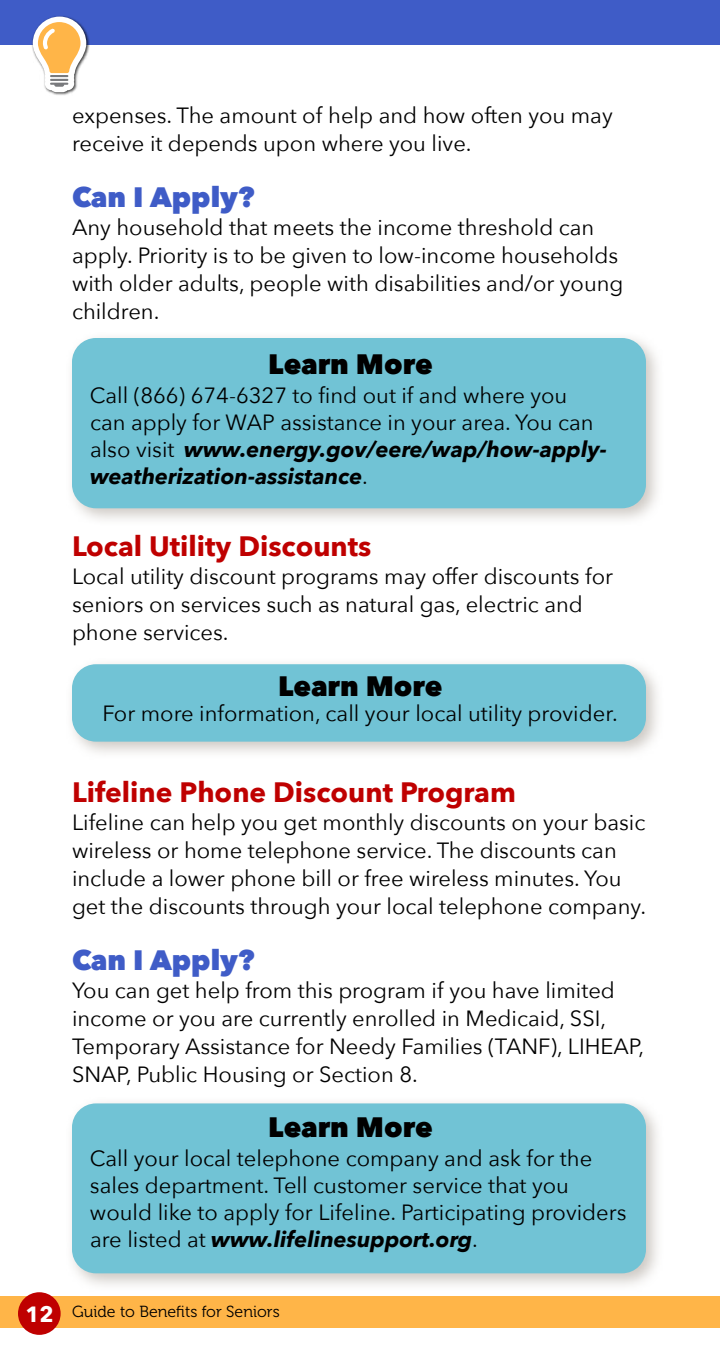
<style>
.page{position:relative;width:720px;height:1368px;background:#fff}
.page>*{position:absolute;margin:0;border:0;box-sizing:border-box;transform-origin:0 0}
.subhead1{font:700 28px "Avenir Next";color:#bf0000}
.Text{font:800 28px "Avenir Next";color:#000}
.apply{font:800 28px "Avenir Next";color:#3f5cc7}
.Text-2{font:22px/28px "Avenir Next";color:#000}
.t1{font:16px "Museo 300";color:#000}
.s1{font-weight:700;font-style:italic}
.s2{font-family:"Avenir Next";font-weight:700;font-size:22px;color:#fff}
</style>
<div class="page">
<div style="left:0;top:1296px;width:720px;height:32px;background:#ffb548"></div>
<div style="left:18px;top:1292px;width:43px;height:43px;background:#bf0000;border-radius:50%"></div>
<div style="left:0;top:0;width:720px;height:44px;background:#3f5cc7"></div>
<div style="left:65px;top:331px;width:600px;height:196px;background:#bdb7b0;opacity:.75"></div>
<div style="left:72px;top:338px;width:574px;height:170px;background:#71c3d5;border-radius:24px"></div>
<div style="left:65px;top:1096px;width:600px;height:196px;background:#bdb7b0;opacity:.75"></div>
<div style="left:72px;top:1103px;width:574px;height:170px;background:#71c3d5;border-radius:24px"></div>
<div style="left:65px;top:657px;width:600px;height:103px;background:#bdb7b0;opacity:.75"></div>
<div style="left:72px;top:664px;width:574px;height:78px;background:#71c3d5;border-radius:24px"></div>
<div style="left:31px;top:15px;width:59px;height:80px;background:#000;opacity:.75"></div>
<svg style="left:33px;top:17px;width:53px;height:75px"></svg>
<p class="Text-2" style="left:72px;top:100px;width:542px">expenses. The amount of help and how often you may receive it depends upon where you live.</p>
<p class="apply" style="left:72px;top:180px;width:184px">Can I Apply?</p>
<p class="Text-2" style="left:72px;top:212px;width:553px">Any household that meets the income threshold can apply. Priority is to be given to low-income households with older adults, people with disabilities and/or young children.</p>
<p class="Text" style="left:268px;top:347px;width:166px">Learn More</p>
<p class="Text-2" style="left:90px;top:380px;width:518px;line-height:27.2px">Call (866) 674-6327 to find out if and where you can apply for WAP assistance in your area. You can also visit <span class="s1">www.energy.gov/eere/wap/how-apply&shy;weatherization-assistance</span>.</p>
<p class="subhead1" style="left:72px;top:522px;width:301px">Local Utility Discounts</p>
<p class="Text-2" style="left:72px;top:561px;width:543px">Local utility discount programs may offer discounts for seniors on services such as natural gas, electric and phone services.</p>
<p class="Text" style="left:278px;top:669px;width:166px">Learn More</p>
<p class="Text-2" style="left:103px;top:699px;width:517px">For more information, call your local utility provider.</p>
<p class="subhead1" style="left:72px;top:768px;width:445px">Lifeline Phone Discount Program</p>
<p class="Text-2" style="left:72px;top:807px;width:576px">Lifeline can help you get monthly discounts on your basic wireless or home telephone service. The discounts can include a lower phone bill or free wireless minutes. You get the discounts through your local telephone company.</p>
<p class="apply" style="left:72px;top:943px;width:184px">Can I Apply?</p>
<p class="Text-2" style="left:72px;top:975px;width:574px">You can get help from this program if you have limited income or you are currently enrolled in Medicaid, SSI, Temporary Assistance for Needy Families (TANF), LIHEAP, SNAP, Public Housing or Section 8.</p>
<p class="Text" style="left:268px;top:1110px;width:166px">Learn More</p>
<p class="Text-2" style="left:90px;top:1143px;width:538px;line-height:27.2px">Call your local telephone company and ask for the sales department. Tell customer service that you would like to apply for Lifeline. Participating providers are listed at <span class="s1">www.lifelinesupport.org</span>.</p>
<p class="t1" style="left:25px;top:1303px;width:256px"><span class="s2">12</span> Guide to Benefits for Seniors</p>
</div>
